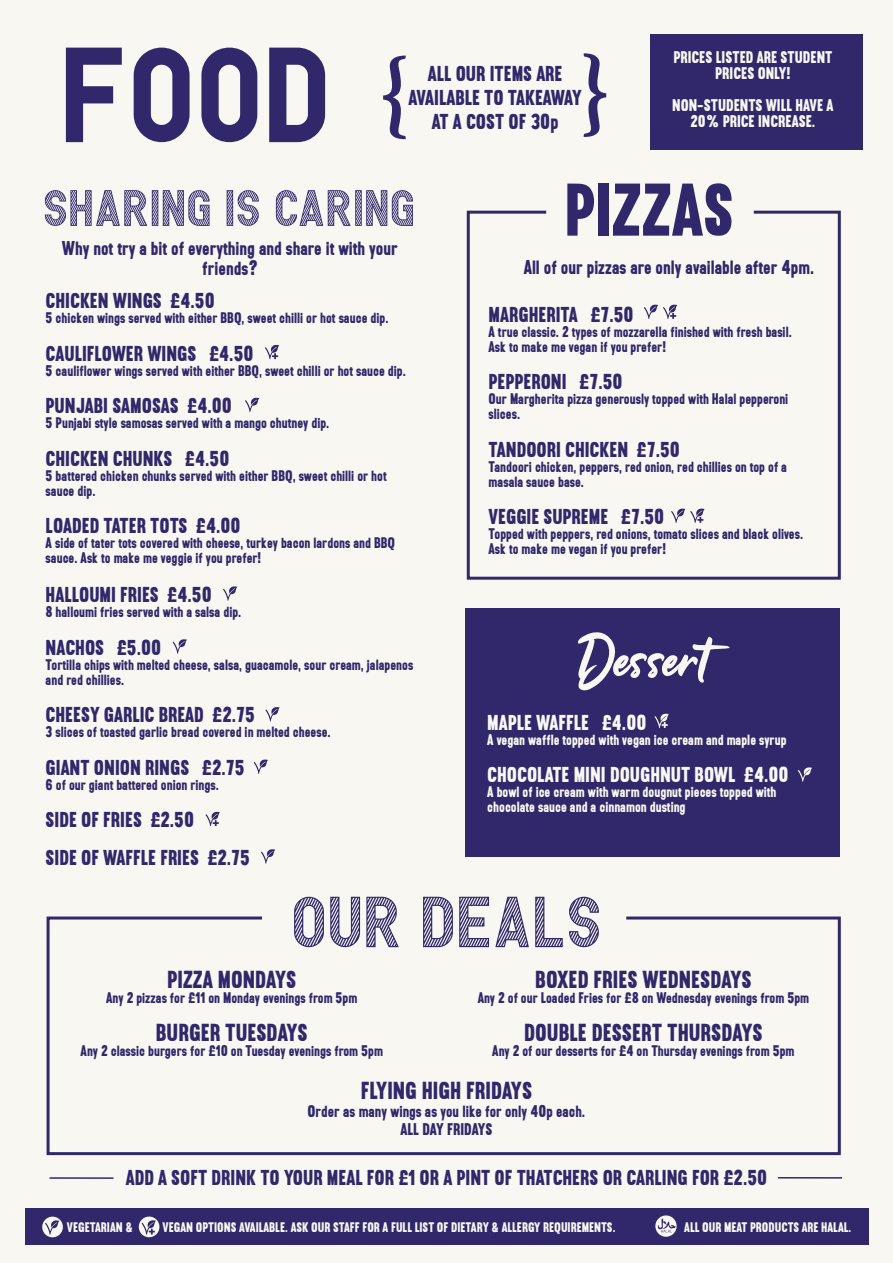
<style>
.page{position:relative;width:893px;height:1263px;background:#f9f7f2}
.page>*{position:absolute;margin:0;border:0;box-sizing:border-box;transform-origin:0 0}
.t1{font:135px "Hikou";color:#30286b}
.t2{font:24px "Brotherton";color:#30286b}
.t3{font:21px/24px "Brotherton";color:#30286b}
.t4{font:21px "Brotherton";color:#f9f7f2}
.t5{font:19.5px/19.5px "Brotherton";color:#30286b;text-align:center}
.t6{font:16.5px/16.5px "Brotherton";color:#f9f7f2;text-align:center}
.t7{font:16.5px/18px "Brotherton";color:#30286b;text-align:center}
.t8{font:15px/15px "Brotherton";color:#30286b}
.t9{font:15px/15px "Brotherton";color:#f9f7f2}
.t10{font:13.5px "Brotherton";color:#f9f7f2}
</style>
<div class="page">
<svg style="left:45px;top:190px;width:165px;height:36px"></svg>
<svg style="left:227px;top:190px;width:32px;height:36px"></svg>
<svg style="left:276px;top:190px;width:137px;height:36px"></svg>
<div style="left:465px;top:609px;width:375px;height:248px;background:#30286b"></div>
<svg style="left:466px;top:210px;width:375px;height:370px"></svg>
<svg style="left:578px;top:632px;width:151px;height:59px"></svg>
<svg style="left:567px;top:184px;width:27px;height:52px"></svg>
<div style="left:598px;top:184px;width:11px;height:52px;background:#30286b"></div>
<svg style="left:613px;top:183px;width:119px;height:53px"></svg>
<svg style="left:294px;top:897px;width:30px;height:18px"></svg>
<svg style="left:330px;top:897px;width:30px;height:18px"></svg>
<svg style="left:366px;top:897px;width:31px;height:18px"></svg>
<svg style="left:423px;top:897px;width:30px;height:18px"></svg>
<svg style="left:459px;top:897px;width:30px;height:18px"></svg>
<svg style="left:503px;top:897px;width:19px;height:18px"></svg>
<svg style="left:535px;top:897px;width:10px;height:18px"></svg>
<svg style="left:569px;top:897px;width:30px;height:18px"></svg>
<svg style="left:46px;top:915px;width:795px;height:241px"></svg>
<svg style="left:383px;top:56px;width:23px;height:83px"></svg>
<svg style="left:584px;top:53px;width:22px;height:84px"></svg>
<div style="left:650px;top:34px;width:213px;height:116px;background:#30286b"></div>
<svg style="left:265px;top:345px;width:14px;height:14px"></svg>
<svg style="left:245px;top:398px;width:14px;height:14px"></svg>
<svg style="left:223px;top:586px;width:14px;height:15px"></svg>
<svg style="left:173px;top:639px;width:14px;height:15px"></svg>
<svg style="left:265px;top:707px;width:15px;height:14px"></svg>
<svg style="left:254px;top:759px;width:14px;height:15px"></svg>
<svg style="left:261px;top:849px;width:14px;height:15px"></svg>
<svg style="left:206px;top:812px;width:14px;height:14px"></svg>
<svg style="left:644px;top:305px;width:33px;height:14px"></svg>
<svg style="left:671px;top:509px;width:34px;height:14px"></svg>
<svg style="left:654px;top:714px;width:15px;height:14px"></svg>
<div style="left:26px;top:1209px;width:843px;height:36px;background:#30286b"></div>
<div style="left:139px;top:1216px;width:20px;height:21px;background:#f9f7f2;border-radius:50%"></div>
<svg style="left:142px;top:1220px;width:14px;height:15px"></svg>
<svg style="left:42px;top:1216px;width:21px;height:21px"></svg>
<svg style="left:45px;top:1220px;width:14px;height:15px"></svg>
<svg style="left:655px;top:1215px;width:22px;height:22px"></svg>
<svg style="left:658px;top:1218px;width:18px;height:14px"></svg>
<svg style="left:778px;top:1177px;width:64px;height:2px"></svg>
<svg style="left:49px;top:1177px;width:65px;height:2px"></svg>
<svg style="left:798px;top:767px;width:14px;height:15px"></svg>
<h1 class="t1" style="left:60px;top:7px;width:273px">FOOD</h1>
<h3 class="t3" style="left:409px;top:62px;width:175px;text-align:center">ALL OUR ITEMS ARE<br>AVAILABLE TO TAKEAWAY<br>AT A COST OF 30p</h3>
<p class="t6" style="left:673px;top:49px;width:161px">PRICES LISTED ARE STUDENT<br>PRICES ONLY!</p>
<p class="t6" style="left:672px;top:97px;width:163px">NON-STUDENTS WILL HAVE A<br>20% PRICE INCREASE.</p>
<h3 class="t5" style="left:62px;top:239px;width:338px">Why not try a bit of everything and share it with your friends?</h3>
<h3 class="t3" style="left:46px;top:290px;width:171px">CHICKEN WINGS £4.50</h3>
<p class="t8" style="left:46px;top:311px;width:344px">5 chicken wings served with either BBQ, sweet chilli or hot sauce dip.</p>
<h3 class="t3" style="left:46px;top:342px;width:209px">CAULIFLOWER WINGS £4.50</h3>
<p class="t8" style="left:46px;top:364px;width:362px">5 cauliflower wings served with either BBQ, sweet chilli or hot sauce dip.</p>
<h3 class="t3" style="left:46px;top:395px;width:188px">PUNJABI SAMOSAS £4.00</h3>
<p class="t8" style="left:46px;top:416px;width:285px">5 Punjabi style samosas served with a mango chutney dip.</p>
<h3 class="t3" style="left:46px;top:447px;width:185px">CHICKEN CHUNKS £4.50</h3>
<p class="t8" style="left:46px;top:469px;width:343px">5 battered chicken chunks served with either BBQ, sweet chilli or hot sauce dip.</p>
<h3 class="t3" style="left:46px;top:515px;width:197px">LOADED TATER TOTS £4.00</h3>
<p class="t8" style="left:46px;top:536px;width:351px">A side of tater tots covered with cheese, turkey bacon lardons and BBQ sauce. Ask to make me veggie if you prefer!</p>
<h3 class="t3" style="left:46px;top:584px;width:168px">HALLOUMI FRIES £4.50</h3>
<p class="t8" style="left:46px;top:605px;width:197px">8 halloumi fries served with a salsa dip.</p>
<h3 class="t3" style="left:46px;top:636px;width:117px">NACHOS £5.00</h3>
<p class="t8" style="left:46px;top:658px;width:369px">Tortilla chips with melted cheese, salsa, guacamole, sour cream, jalapenos and red chillies.</p>
<h3 class="t3" style="left:46px;top:704px;width:211px">CHEESY GARLIC BREAD £2.75</h3>
<p class="t8" style="left:46px;top:725px;width:287px">3 slices of toasted garlic bread covered in melted cheese.</p>
<h3 class="t3" style="left:46px;top:756px;width:200px">GIANT ONION RINGS £2.75</h3>
<p class="t8" style="left:46px;top:778px;width:175px">6 of our giant battered onion rings.</p>
<h3 class="t3" style="left:46px;top:802px;width:206px;line-height:37.5px">SIDE OF FRIES £2.50<br>SIDE OF WAFFLE FRIES £2.75</h3>
<h3 class="t5" style="left:524px;top:258px;width:292px">All of our pizzas are only available after 4pm.</h3>
<h3 class="t3" style="left:489px;top:303px;width:147px">MARGHERITA £7.50</h3>
<p class="t8" style="left:489px;top:324px;width:305px">A true classic. 2 types of mozzarella finished with fresh basil.<br>Ask to make me vegan if you prefer!</p>
<h3 class="t3" style="left:489px;top:370px;width:135px">PEPPERONI £7.50</h3>
<p class="t8" style="left:489px;top:392px;width:301px">Our Margherita pizza generously topped with Halal pepperoni slices.</p>
<h3 class="t3" style="left:489px;top:438px;width:193px">TANDOORI CHICKEN £7.50</h3>
<p class="t8" style="left:489px;top:459px;width:300px">Tandoori chicken, peppers, red onion, red chillies on top of a masala sauce base.</p>
<h3 class="t3" style="left:489px;top:505px;width:177px">VEGGIE SUPREME £7.50</h3>
<p class="t8" style="left:489px;top:527px;width:316px">Topped with peppers, red onions, tomato slices and black olives.<br>Ask to make me vegan if you prefer!</p>
<h3 class="t4" style="left:487px;top:712px;width:161px">MAPLE WAFFLE £4.00</h3>
<p class="t9" style="left:487px;top:732px;width:301px">A vegan waffle topped with vegan ice cream and maple syrup</p>
<h3 class="t4" style="left:487px;top:764px;width:303px">CHOCOLATE MINI DOUGHNUT BOWL £4.00</h3>
<p class="t9" style="left:487px;top:785px;width:291px">A bowl of ice cream with warm dougnut pieces topped with chocolate sauce and a cinnamon dusting</p>
<h2 class="t2" style="left:167px;top:967px;width:131px">PIZZA MONDAYS</h2>
<p class="t8" style="left:106px;top:991px;width:253px">Any 2 pizzas for £11 on Monday evenings from 5pm</p>
<h2 class="t2" style="left:156px;top:1020px;width:153px">BURGER TUESDAYS</h2>
<p class="t8" style="left:81px;top:1043px;width:304px">Any 2 classic burgers for £10 on Tuesday evenings from 5pm</p>
<h2 class="t2" style="left:535px;top:967px;width:218px">BOXED FRIES WEDNESDAYS</h2>
<p class="t8" style="left:478px;top:991px;width:333px">Any 2 of our Loaded Fries for £8 on Wednesday evenings from 5pm</p>
<h2 class="t2" style="left:524px;top:1020px;width:240px">DOUBLE DESSERT THURSDAYS</h2>
<p class="t8" style="left:492px;top:1043px;width:304px">Any 2 of our desserts for £4 on Thursday evenings from 5pm</p>
<h2 class="t2" style="left:361px;top:1078px;width:173px">FLYING HIGH FRIDAYS</h2>
<p class="t7" style="left:308px;top:1102px;width:279px">Order as many wings as you like for only 40p each.<br>ALL DAY FRIDAYS</p>
<h3 class="t3" style="left:126px;top:1167px;width:643px">ADD A SOFT DRINK TO YOUR MEAL FOR £1 OR A PINT OF THATCHERS OR CARLING FOR £2.50</h3>
<p class="t10" style="left:67px;top:1220px;width:67px">VEGETARIAN &amp;</p>
<p class="t10" style="left:163px;top:1220px;width:454px">VEGAN OPTIONS AVAILABLE. ASK OUR STAFF FOR A FULL LIST OF DIETARY &amp; ALLERGY REQUIREMENTS.</p>
<p class="t10" style="left:684px;top:1220px;width:169px">AL OUR MEAT PRODUCTS ARE HALAL.</p>
<p class="t10" style="left:689px;top:1221px;width:169px">ALL OUR MEAT PRODUCTS ARE HALAL.</p>
</div>
